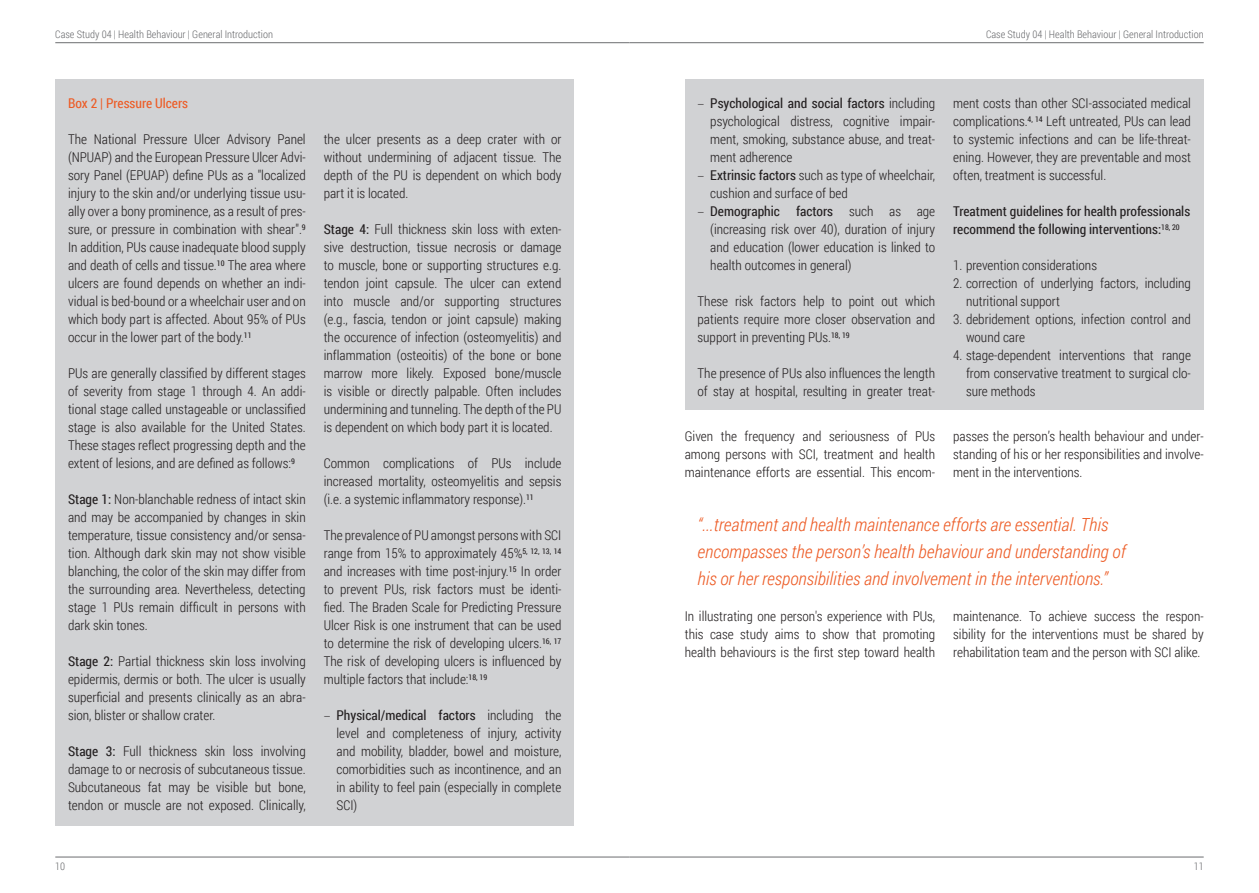
<style>
.page{position:relative;width:1259px;height:893px;background:#fff}
.page>*{position:absolute;margin:0;border:0;box-sizing:border-box;transform-origin:0 0}
.t1{font:italic 300 18px/27px "Roboto Condensed";color:#ed5b25}
.t2{font:300 13.5px/18px "Roboto Condensed";color:#231f20;text-align:justify}
.t3{font:13.5px/18px "Roboto Condensed";color:#231f20}
.t4{font:13.5px "Roboto Condensed";color:#ed5b25}
.t5{font:300 10.5px "Roboto Condensed";color:#6c6d70}
.s1{font-weight:400}
.s2{font-family:"Open Sans";font-stretch:condensed}
</style>
<div class="page">
<hr style="left:55px;top:42px;width:574px;height:1px;background:#6c6d70">
<hr style="left:629px;top:42px;width:574px;height:1px;background:#6c6d70">
<hr style="left:629px;top:857px;width:574px;height:1px;background:#6c6d70">
<hr style="left:55px;top:857px;width:574px;height:1px;background:#6c6d70">
<div style="left:55px;top:79px;width:519px;height:746px;background:#d1d2d4"></div>
<div style="left:685px;top:79px;width:518px;height:330px;background:#d1d2d4"></div>
<p class="t5" style="left:55px;top:27px;width:219px">Case Study 04 | Health Behaviour | General Introduction</p>
<p class="t5" style="left:986px;top:27px;width:219px">Case Study 04 | Health Behaviour | General Introduction</p>
<p class="t4" style="left:68px;top:94px;width:122px">Box 2 | Pressure Ulcers</p>
<p class="t2" style="left:68px;top:130px;width:239px">The National Pressure Ulcer Advisory Panel (NPUAP) and the European Pressure Ulcer Advi&shy;sory Panel (EPUAP) define PUs as a "localized injury to the skin and/or underlying tissue usu&shy;ally over a bony prominence, as a result of pres&shy;sure, or pressure in combination with shear".<sup>9<br></sup>In addition, PUs cause inadequate blood supply and death of cells and tissue.<sup>10</sup> The area where ulcers are found depends on whether an indi&shy;vidual is bed-bound or a wheelchair user and on which body part is affected. About 95% of PUs occur in the lower part of the body.<sup>11</sup></p>
<p class="t2" style="left:68px;top:364px;width:239px">PUs are generally classified by different stages of severity from stage 1 through 4. An addi&shy;tional stage called unstageable or unclassified stage is also available for the United States.<br>These stages reflect progressing depth and the extent of lesions, and are defined as follows:<sup>9</sup></p>
<p class="t2" style="left:68px;top:490px;width:239px"><span class="s1">Stage 1:</span> Non-blanchable redness of intact skin and may be accompanied by changes in skin temperature, tissue consistency and/or sensa&shy;tion. Although dark skin may not show visible blanching, the color of the skin may differ from the surrounding area. Nevertheless, detecting stage 1 PUs remain difficult in persons with dark skin tones.</p>
<p class="t2" style="left:68px;top:652px;width:239px"><span class="s1">Stage 2:</span> Partial thickness skin loss involving epidermis, dermis or both. The ulcer is usually superficial and presents clinically as an abra&shy;sion, blister or shallow crater.</p>
<p class="t2" style="left:68px;top:742px;width:239px"><span class="s1">Stage 3:</span> Full thickness skin loss involving damage to or necrosis of subcutaneous tissue.<br>Subcutaneous fat may be visible but bone, tendon or muscle are not exposed. Clinically,</p>
<p class="t2" style="left:324px;top:130px;width:239px">the ulcer presents as a deep crater with or without undermining of adjacent tissue. The depth of the PU is dependent on which body part it is located.</p>
<p class="t2" style="left:324px;top:220px;width:239px"><span class="s1">Stage 4:</span> Full thickness skin loss with exten&shy;sive destruction, tissue necrosis or damage to muscle, bone or supporting structures e.g. tendon joint capsule. The ulcer can extend into muscle and/or supporting structures (e.g., fascia, tendon or joint capsule) making the occurence of infection (osteomyelitis) and inflammation (osteoitis) of the bone or bone marrow more likely. Exposed bone/muscle is visible or directly palpable. Often includes undermining and tunneling. The depth of the PU is dependent on which body part it is located.</p>
<p class="t2" style="left:324px;top:454px;width:239px">Common complications of PUs include increased mortality, osteomyelitis and sepsis (i.e. a systemic inflammatory response).<sup>11</sup></p>
<p class="t2" style="left:324px;top:526px;width:239px">The prevalence of PU amongst persons with SCI range from 15% to approximately 45%<sup>5,</sup> <sup>12,</sup> <sup>13,</sup> <sup>14 </sup>and increases with time post-injury.<sup>15</sup> In order to prevent PUs, risk factors must be identi&shy;fied. The Braden Scale for Predicting Pressure Ulcer Risk is one instrument that can be used to determine the risk of developing ulcers.<sup>16,</sup> <sup>17<br></sup>The risk of developing ulcers is influenced by multiple factors that include:<sup>18,</sup> <sup>19</sup></p>
<p class="t2" style="left:336px;top:706px;width:226px;text-indent:-13px"><span class="s2">–</span> <span class="s1">Physical/medical factors</span> including the level and completeness of injury, activity and mobility, bladder, bowel and moisture, comorbidities such as incontinence, and an in ability to feel pain (especially in complete SCI)</p>
<p class="t2" style="left:710px;top:94px;width:226px;text-indent:-13px"><span class="s2">–</span> <span class="s1">Psychological and social factors</span> including psychological distress, cognitive impair&shy;ment, smoking, substance abuse, and treat&shy;ment adherence</p>
<p class="t2" style="left:710px;top:166px;width:226px;text-indent:-13px"><span class="s2">–</span> <span class="s1">Extrinsic factors</span> such as type of wheelchair, cushion and surface of bed</p>
<p class="t2" style="left:710px;top:202px;width:226px;text-indent:-13px"><span class="s2">–</span> <span class="s1">Demographic factors</span> such as age (increasing risk over 40), duration of injury and education (lower education is linked to health outcomes in general)</p>
<p class="t2" style="left:697px;top:292px;width:239px">These risk factors help to point out which patients require more closer observation and support in preventing PUs.<sup>18,</sup> <sup>19</sup></p>
<p class="t2" style="left:697px;top:364px;width:239px">The presence of PUs also influences the length of stay at hospital, resulting in greater treat-</p>
<p class="t2" style="left:953px;top:94px;width:239px">ment costs than other SCI-associated medical complications.<sup>4,</sup> <sup>14</sup> Left untreated, PUs can lead to systemic infections and can be life-threat&shy;ening. However, they are preventable and most often, treatment is successful.</p>
<p class="t3" style="left:953px;top:202px;width:238px">Treatment guidelines for health professionals recommend the following interventions:<sup>18,</sup> <sup>20</sup></p>
<p class="t2" style="left:953px;top:256px;width:145px">1. prevention considerations</p>
<p class="t2" style="left:966px;top:274px;width:226px;text-indent:-13px">2. correction of underlying factors, including nutritional support</p>
<p class="t2" style="left:966px;top:310px;width:226px;text-indent:-13px">3. debridement options, infection control and wound care</p>
<p class="t2" style="left:966px;top:346px;width:226px;text-indent:-13px">4. stage-dependent interventions that range from conservative treatment to surgical clo&shy;sure methods</p>
<p class="t2" style="left:685px;top:427px;width:252px">Given the frequency and seriousness of PUs among persons with SCI, treatment and health maintenance efforts are essential. This encom-</p>
<p class="t2" style="left:953px;top:427px;width:252px">passes the person’s health behaviour and under&shy;standing of his or her responsibilities and involve&shy;ment in the interventions.</p>
<h1 class="t1" style="left:697px;top:511px;width:430px">“...treatment and health maintenance efforts are essential. This encompasses the person’s health behaviour and understanding of his or her responsibilities and involvement in the interventions.”</h1>
<p class="t2" style="left:685px;top:607px;width:252px">In illustrating one person's experience with PUs, this case study aims to show that promoting health behaviours is the first step toward health</p>
<p class="t2" style="left:953px;top:607px;width:252px">maintenance. To achieve success the respon&shy;sibility for the interventions must be shared by rehabilitation team and the person with SCI alike.</p>
<p class="t5" style="left:55px;top:859px;width:11px">10</p>
<p class="t5" style="left:1193px;top:859px;width:11px">11</p>
</div>
